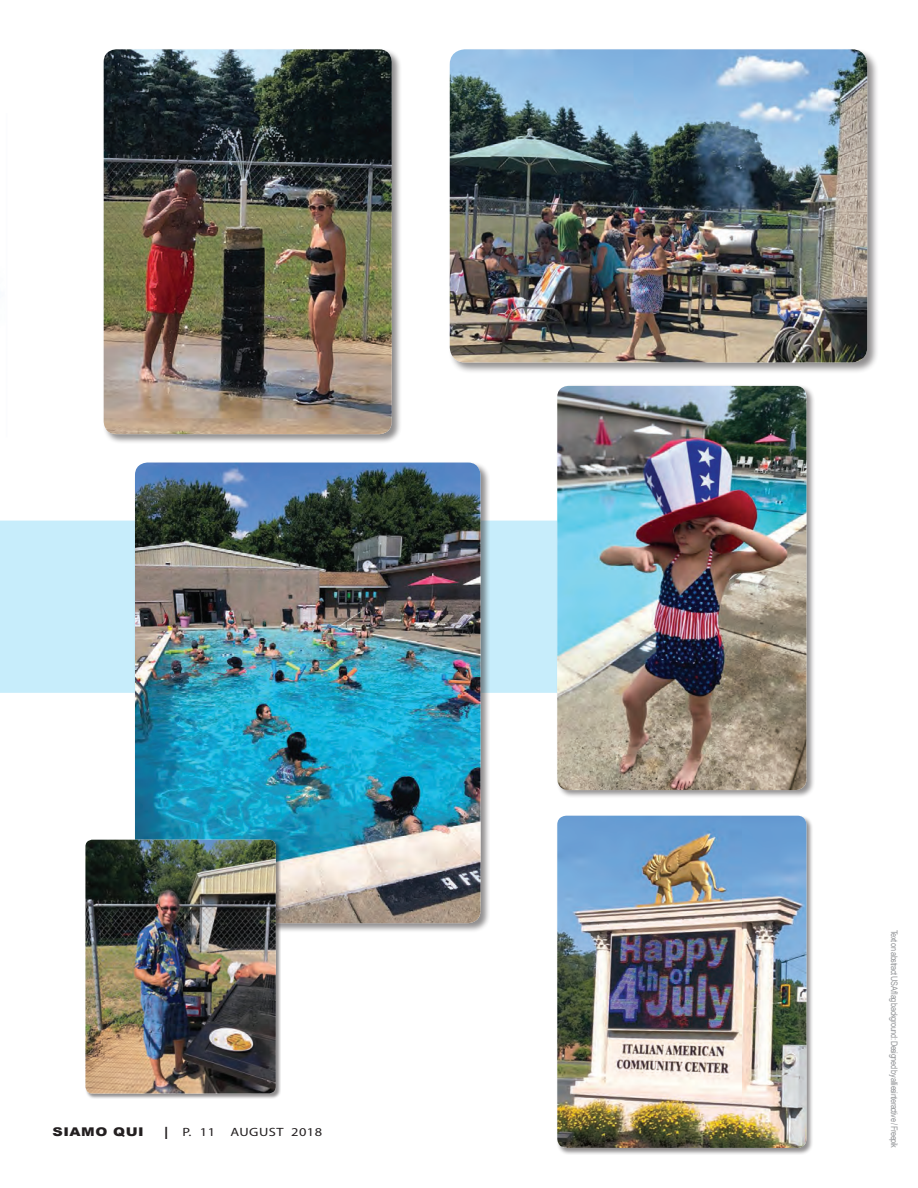
<style>
.page{position:relative;width:918px;height:1188px;background:#fff}
.page>*{position:absolute;margin:0;border:0;box-sizing:border-box;transform-origin:0 0}
.t1{font:900 12px "Arial";letter-spacing:.035em;color:#231f20;scale:1.2 1}
.t2{font:12px "Myriad Pro";letter-spacing:.035em;color:#231f20;scale:1.2 1}
.t3{font:9px "Arial Narrow";letter-spacing:-.05em;color:#939598}
.s1{font-family:"Myriad Pro";font-weight:400;font-size:18px}
.s2{font-family:"Myriad Pro";font-weight:400}
</style>
<div class="page">
<div style="left:0;top:521px;width:556px;height:172px;background:#c7edfb"></div>
<div style="left:448px;top:48px;width:431px;height:326px;background:#231f20;opacity:.5"></div>
<img style="left:450px;top:49px;width:417px;height:313px">
<div style="left:133px;top:461px;width:357px;height:472px;background:#231f20;opacity:.5"></div>
<img style="left:135px;top:463px;width:345px;height:460px">
<div style="left:102px;top:48px;width:300px;height:396px;background:#231f20;opacity:.5"></div>
<img style="left:104px;top:49px;width:288px;height:385px">
<div style="left:556px;top:815px;width:257px;height:340px;background:#231f20;opacity:.5"></div>
<img style="left:557px;top:816px;width:249px;height:332px">
<div style="left:85px;top:839px;width:196px;height:260px;background:#231f20;opacity:.5"></div>
<img style="left:85px;top:840px;width:191px;height:254px">
<div style="left:556px;top:385px;width:259px;height:414px;background:#231f20;opacity:.5"></div>
<img style="left:557px;top:386px;width:249px;height:404px">
<h1 class="t1" style="left:53px;top:1123px;width:137px">SIAMO QUI <span class="s1">I</span> <span class="s2">P. 11</span></h1>
<h1 class="t2" style="left:230px;top:1125px;width:78px">AUGUST 2018</h1>
<p class="t3" style="left:901px;top:930px;width:220px;rotate:90deg">Text on abstract USA flag background: Designed by alliesinteractive / Freepik</p>
</div>
